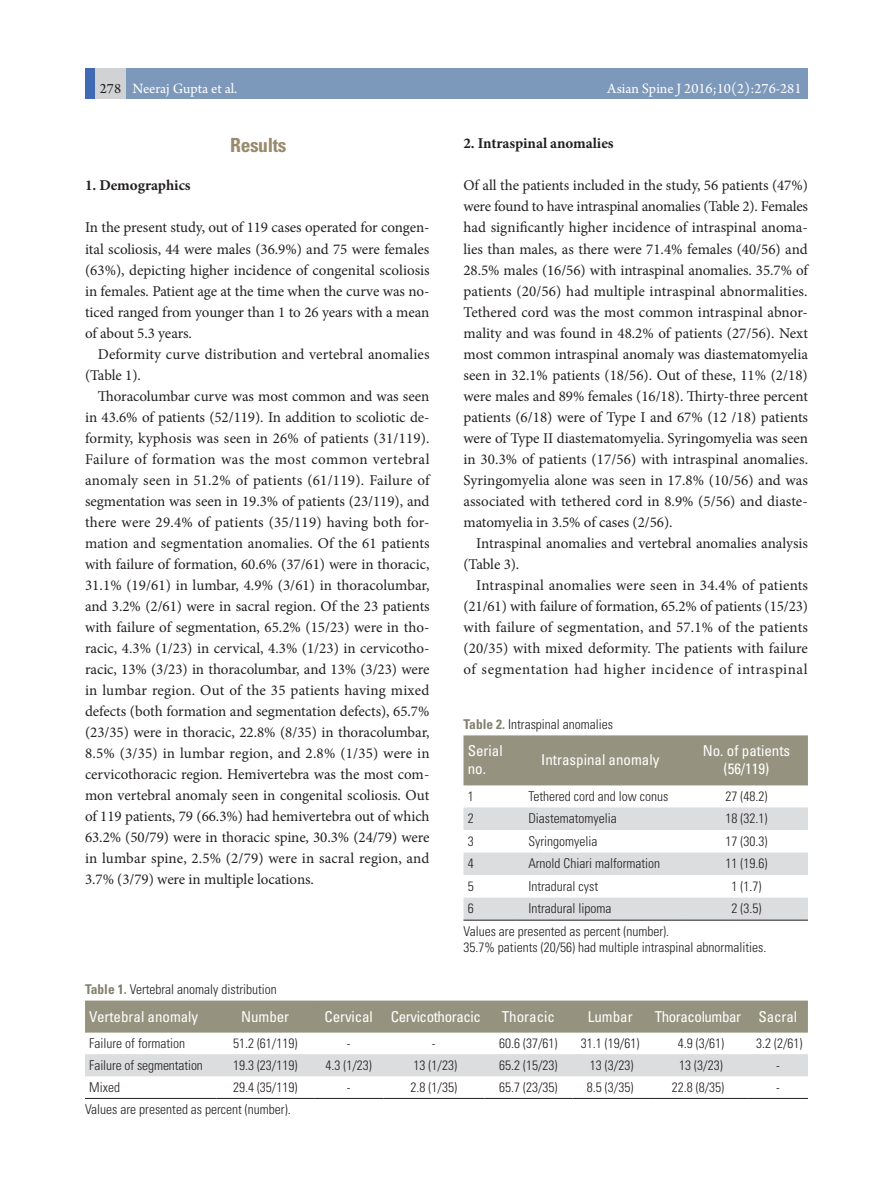
<style>
.page{position:relative;width:893px;height:1191px;background:#fff}
.page>*{position:absolute;margin:0;border:0;box-sizing:border-box;transform-origin:0 0}
.본문_대제목{font:700 condensed 19.5px "Univers LT Std";letter-spacing:-.02em;color:#998a6b}
.본문_내용{font:15px/21px "Minion Pro";letter-spacing:.005em;color:#231f20}
.본문_내용_첫문단{font:15px/21px "Minion Pro";letter-spacing:-.005em;color:#231f20;text-align:justify}
.표_머리행{font:condensed 15px/18px "Univers LT Std";color:#fff;text-align:center}
.t1{font:15px "Arno Pro";color:#fff}
.본문_중제목{font:700 15px "Minion Pro";letter-spacing:-.005em;color:#231f20}
.표_머리행-2{font:condensed 15px "Univers LT Std";letter-spacing:-.025em;color:#fff}
.표_머리행-3{font:condensed 15px "Univers LT Std";letter-spacing:-.03em;color:#fff}
.표_본문{font:300 condensed 13.5px "Univers LT Std";color:#231f20}
.표_그림설명{font:300 condensed 13.5px "Univers LT Std";color:#231f20}
.표_왼쪽행{font:300 condensed 13.5px "Univers LT Std";color:#231f20}
.s1{color:#231f20}
.s2{font-weight:700;color:#82806e}
</style>
<div class="page">
<div style="left:85px;top:68px;width:58px;height:31px;background:#d1d2d4"></div>
<div style="left:126px;top:68px;width:682px;height:31px;background:#7c98bb"></div>
<div style="left:85px;top:68px;width:10px;height:31px;background:#406ab4"></div>
<div style="left:85px;top:1000px;width:723px;height:32px;background:#95937f"></div>
<div style="left:85px;top:1054px;width:723px;height:22px;background:#dcdddf"></div>
<hr style="left:85px;top:1098px;width:131px;height:1px;background:#231f20">
<hr style="left:216px;top:1098px;width:98px;height:1px;background:#231f20">
<hr style="left:314px;top:1098px;width:69px;height:1px;background:#231f20">
<hr style="left:383px;top:1098px;width:101px;height:1px;background:#231f20">
<hr style="left:484px;top:1098px;width:88px;height:1px;background:#231f20">
<hr style="left:572px;top:1098px;width:76px;height:1px;background:#231f20">
<hr style="left:648px;top:1098px;width:100px;height:1px;background:#231f20">
<hr style="left:748px;top:1098px;width:60px;height:1px;background:#231f20">
<div style="left:463px;top:735px;width:345px;height:50px;background:#95937f"></div>
<svg style="left:463px;top:807px;width:345px;height:113px"></svg>
<hr style="left:463px;top:920px;width:53px;height:1px;background:#231f20">
<hr style="left:516px;top:920px;width:169px;height:1px;background:#231f20">
<hr style="left:685px;top:920px;width:123px;height:1px;background:#231f20">
<p class="t1" style="left:100px;top:80px;width:139px"><span class="s1">278</span> Neeraj Gupta et al.</p>
<p class="t1" style="left:607px;top:80px;width:196px">Asian Spine J 2016;10(2):276-281</p>
<p class="본문_대제목" style="left:230px;top:133px;width:58px">Results</p>
<p class="본문_중제목" style="left:85px;top:175px;width:107px">1. Demographics</p>
<p class="본문_내용_첫문단" style="left:85px;top:217px;width:346px">In the present study, out of 119 cases operated for congen&shy;ital scoliosis, 44 were males (36.9%) and 75 were females (63%), depicting higher incidence of congenital scoliosis in females. Patient age at the time when the curve was no&shy;ticed ranged from younger than 1 to 26 years with a mean of about 5.3 years.</p>
<p class="본문_내용" style="left:85px;top:343px;width:346px;text-indent:13px">Deformity curve distribution and vertebral anomalies (Table 1).</p>
<p class="본문_내용" style="left:85px;top:385px;width:346px;text-align:justify;text-indent:13px">Thoracolumbar curve was most common and was seen in 43.6% of patients (52/119). In addition to scoliotic de&shy;formity, kyphosis was seen in 26% of patients (31/119).<br>Failure of formation was the most common vertebral anomaly seen in 51.2% of patients (61/119). Failure of segmentation was seen in 19.3% of patients (23/119), and there were 29.4% of patients (35/119) having both for&shy;mation and segmentation anomalies. Of the 61 patients with failure of formation, 60.6% (37/61) were in thoracic, 31.1% (19/61) in lumbar, 4.9% (3/61) in thoracolumbar, and 3.2% (2/61) were in sacral region. Of the 23 patients with failure of segmentation, 65.2% (15/23) were in tho&shy;racic, 4.3% (1/23) in cervical, 4.3% (1/23) in cervicotho&shy;racic, 13% (3/23) in thoracolumbar, and 13% (3/23) were in lumbar region. Out of the 35 patients having mixed defects (both formation and segmentation defects), 65.7% (23/35) were in thoracic, 22.8% (8/35) in thoracolumbar, 8.5% (3/35) in lumbar region, and 2.8% (1/35) were in cervicothoracic region. Hemivertebra was the most com&shy;mon vertebral anomaly seen in congenital scoliosis. Out of 119 patients, 79 (66.3%) had hemivertebra out of which 63.2% (50/79) were in thoracic spine, 30.3% (24/79) were in lumbar spine, 2.5% (2/79) were in sacral region, and 3.7% (3/79) were in multiple locations.</p>
<p class="본문_중제목" style="left:463px;top:133px;width:152px">2. Intraspinal anomalies</p>
<p class="본문_내용_첫문단" style="left:463px;top:175px;width:346px">Of all the patients included in the study, 56 patients (47%) were found to have intraspinal anomalies (Table 2). Females had significantly higher incidence of intraspinal anoma&shy;lies than males, as there were 71.4% females (40/56) and 28.5% males (16/56) with intraspinal anomalies. 35.7% of patients (20/56) had multiple intraspinal abnormalities.<br>Tethered cord was the most common intraspinal abnor&shy;mality and was found in 48.2% of patients (27/56). Next most common intraspinal anomaly was diastematomyelia seen in 32.1% patients (18/56). Out of these, 11% (2/18) were males and 89% females (16/18). Thirty-three percent patients (6/18) were of Type I and 67% (12 /18) patients were of Type II diastematomyelia. Syringomyelia was seen in 30.3% of patients (17/56) with intraspinal anomalies.<br>Syringomyelia alone was seen in 17.8% (10/56) and was associated with tethered cord in 8.9% (5/56) and diaste&shy;matomyelia in 3.5% of cases (2/56).</p>
<p class="본문_내용" style="left:463px;top:532px;width:346px;text-indent:13px">Intraspinal anomalies and vertebral anomalies analysis (Table 3).</p>
<p class="본문_내용" style="left:463px;top:574px;width:346px;text-align:justify;text-indent:13px">Intraspinal anomalies were seen in 34.4% of patients (21/61) with failure of formation, 65.2% of patients (15/23) with failure of segmentation, and 57.1% of the patients (20/35) with mixed deformity. The patients with failure of segmentation had higher incidence of intraspinal</p>
<p class="표_그림설명" style="left:463px;top:716px;width:151px"><span class="s2">Table 2.</span> Intraspinal anomalies</p>
<p class="표_머리행" style="left:468px;top:742px;width:36px">Serial</p>
<p class="표_머리행" style="left:468px;top:760px;width:20px">no.</p>
<p class="표_머리행" style="left:541px;top:751px;width:120px">Intraspinal anomaly</p>
<p class="표_머리행" style="left:703px;top:742px;width:89px">No. of patients (56/119)</p>
<p class="표_왼쪽행" style="left:468px;top:787px;width:7px">1</p>
<p class="표_본문" style="left:528px;top:787px;width:141px">Tethered cord and low conus</p>
<p class="표_본문" style="left:725px;top:787px;width:43px">27 (48.2)</p>
<p class="표_왼쪽행" style="left:468px;top:810px;width:7px">2</p>
<p class="표_본문" style="left:528px;top:810px;width:90px">Diastematomyelia</p>
<p class="표_본문" style="left:725px;top:810px;width:43px">18 (32.1)</p>
<p class="표_왼쪽행" style="left:468px;top:833px;width:7px">3</p>
<p class="표_본문" style="left:528px;top:833px;width:70px">Syringomyelia</p>
<p class="표_본문" style="left:725px;top:833px;width:43px">17 (30.3)</p>
<p class="표_왼쪽행" style="left:468px;top:855px;width:7px">4</p>
<p class="표_본문" style="left:528px;top:855px;width:133px">Arnold Chiari malformation</p>
<p class="표_본문" style="left:725px;top:855px;width:43px">11 (19.6)</p>
<p class="표_왼쪽행" style="left:468px;top:878px;width:7px">5</p>
<p class="표_본문" style="left:528px;top:878px;width:71px">Intradural cyst</p>
<p class="표_본문" style="left:731px;top:878px;width:31px">1 (1.7)</p>
<p class="표_왼쪽행" style="left:468px;top:900px;width:7px">6</p>
<p class="표_본문" style="left:528px;top:900px;width:85px">Intradural lipoma</p>
<p class="표_본문" style="left:731px;top:900px;width:31px">2 (3.5)</p>
<p class="표_그림설명" style="left:463px;top:923px;width:207px">Values are presented as percent (number).</p>
<p class="표_그림설명" style="left:463px;top:939px;width:304px">35.7% patients (20/56) had multiple intraspinal abnormalities.</p>
<p class="표_그림설명" style="left:85px;top:981px;width:193px"><span class="s2">Table 1.</span> Vertebral anomaly distribution</p>
<p class="표_머리행" style="left:89px;top:1007px;width:110px">Vertebral anomaly</p>
<p class="표_머리행" style="left:241px;top:1007px;width:50px">Number</p>
<p class="표_머리행" style="left:325px;top:1007px;width:50px">Cervical</p>
<p class="표_머리행-2" style="left:391px;top:1006px;width:92px">Cervicothoracic</p>
<p class="표_머리행" style="left:502px;top:1007px;width:55px">Thoracic</p>
<p class="표_머리행" style="left:588px;top:1007px;width:46px">Lumbar</p>
<p class="표_머리행-3" style="left:655px;top:1006px;width:88px">Thoracolumbar</p>
<p class="표_머리행" style="left:759px;top:1007px;width:40px">Sacral</p>
<p class="표_왼쪽행" style="left:89px;top:1034px;width:97px">Failure of formation</p>
<p class="표_본문" style="left:233px;top:1034px;width:66px">51.2 (61/119)</p>
<p class="표_본문" style="left:499px;top:1034px;width:60px">60.6 (37/61)</p>
<p class="표_본문" style="left:581px;top:1034px;width:60px">31.1 (19/61)</p>
<p class="표_본문" style="left:678px;top:1034px;width:48px">4.9 (3/61)</p>
<p class="표_본문" style="left:756px;top:1034px;width:48px">3.2 (2/61)</p>
<p class="표_왼쪽행" style="left:89px;top:1056px;width:115px">Failure of segmentation</p>
<p class="표_본문" style="left:233px;top:1056px;width:66px">19.3 (23/119)</p>
<p class="표_본문" style="left:325px;top:1056px;width:48px">4.3 (1/23)</p>
<p class="표_본문" style="left:414px;top:1056px;width:45px">13 (1/23)</p>
<p class="표_본문" style="left:499px;top:1056px;width:60px">65.2 (15/23)</p>
<p class="표_본문" style="left:590px;top:1056px;width:45px">13 (3/23)</p>
<p class="표_본문" style="left:679px;top:1056px;width:45px">13 (3/23)</p>
<p class="표_본문" style="left:776px;top:1056px;width:5px">-</p>
<p class="표_왼쪽행" style="left:89px;top:1079px;width:32px">Mixed</p>
<p class="표_본문" style="left:233px;top:1079px;width:66px">29.4 (35/119)</p>
<p class="표_본문" style="left:347px;top:1079px;width:5px">-</p>
<p class="표_본문" style="left:411px;top:1079px;width:48px">2.8 (1/35)</p>
<p class="표_본문" style="left:499px;top:1079px;width:60px">65.7 (23/35)</p>
<p class="표_본문" style="left:587px;top:1079px;width:48px">8.5 (3/35)</p>
<p class="표_본문" style="left:672px;top:1079px;width:54px">22.8 (8/35)</p>
<p class="표_본문" style="left:776px;top:1079px;width:5px">-</p>
<p class="표_그림설명" style="left:85px;top:1101px;width:207px">Values are presented as percent (number).</p>
</div>
